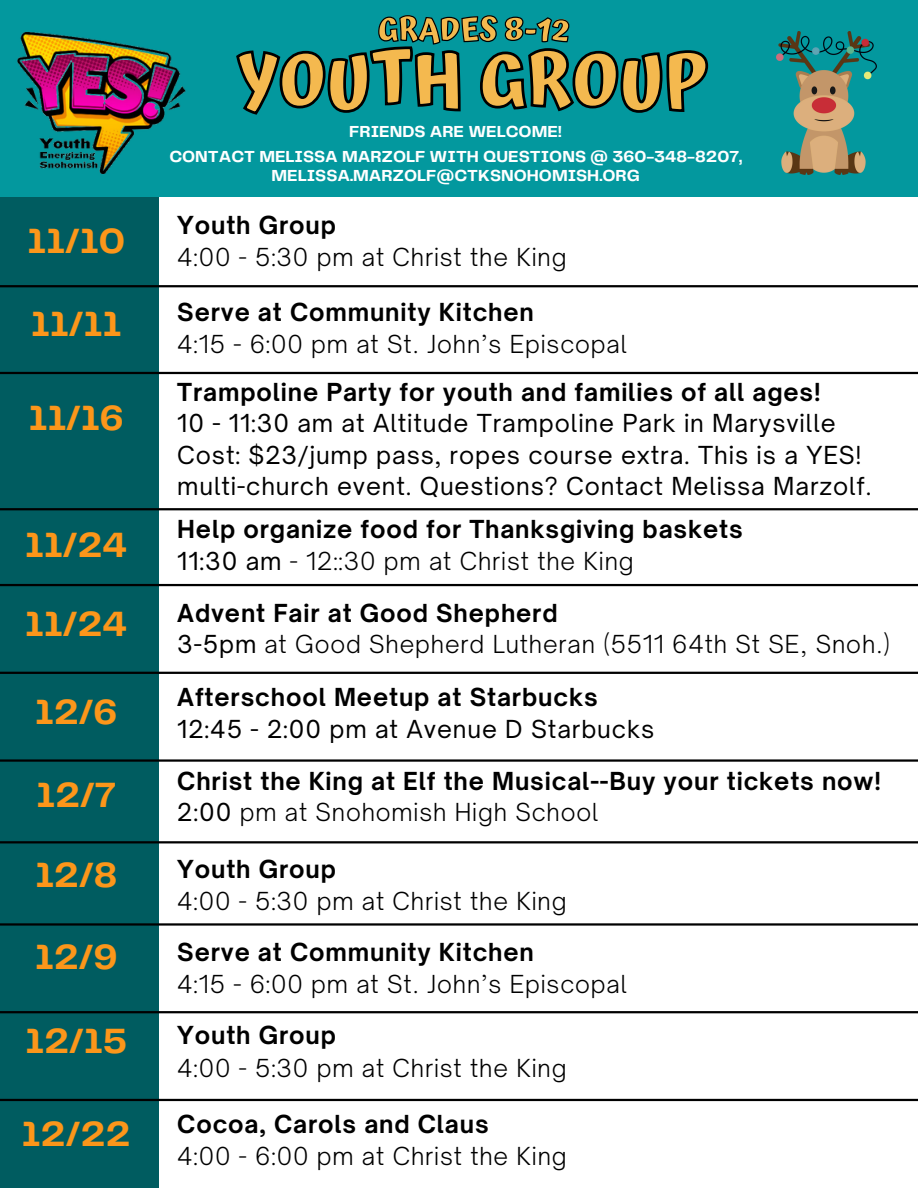
<style>
.page{position:relative;width:918px;height:1188px;background:#fff}
.page>*{position:absolute;margin:0;border:0;box-sizing:border-box;transform-origin:0 0}
.t1{font:700 72.9px "Atma";color:#f4b94f}
.t2{font:700 36.45px "Telegraf";color:#fc961a}
.t3{font:700 31.8px "Atma";color:#f4b94f}
.t4{font:300 23.7px/32.2px "Open Sauce One";letter-spacing:.035em;color:#000}
.t5{font:23.7px/31.5px "Open Sauce One";letter-spacing:.035em;color:#000}
.t6{font:700 23.7px/31.5px "Open Sauce One";letter-spacing:.035em;color:#000}
.t7{font:700 16.65px "Telegraf";color:#fff}
.s1{font-weight:700}
.s2{font-weight:400}
.s3{font-weight:300}
</style>
<div class="page">
<div style="left:0;top:197px;width:159px;height:991px;background:#005c60"></div>
<hr style="left:0;top:584px;width:918px;height:2px;background:#000">
<hr style="left:0;top:508px;width:918px;height:2px;background:#000">
<hr style="left:0;top:672px;width:918px;height:2px;background:#000">
<hr style="left:0;top:759px;width:918px;height:3px;background:#000">
<hr style="left:0;top:841px;width:918px;height:2px;background:#000">
<hr style="left:0;top:372px;width:918px;height:2px;background:#000">
<hr style="left:0;top:923px;width:918px;height:3px;background:#000">
<hr style="left:0;top:285px;width:918px;height:2px;background:#000">
<hr style="left:0;top:1011px;width:918px;height:2px;background:#000">
<hr style="left:0;top:1099px;width:918px;height:2px;background:#000">
<div style="left:0;top:0;width:918px;height:197px;background:#03989e"></div>
<img style="left:17px;top:32px;width:169px;height:143px">
<img style="left:776px;top:31px;width:100px;height:143px">
<svg style="left:236px;top:15px;width:473px;height:100px"></svg>
<h3 class="t3" style="left:378px;top:11px;width:194px">GRADES 8-12</h3>
<h1 class="t1" style="left:238px;top:38px;width:473px">YOUTH GROUP</h1>
<p class="t2" style="left:27px;top:225px;width:99px">11/10</p>
<h2 class="t2" style="left:31px;top:309px;width:92px">11/11</h2>
<h2 class="t2" style="left:28px;top:402px;width:97px">11/16</h2>
<h4 class="t2" style="left:25px;top:529px;width:104px">11/24</h4>
<p class="t7" style="left:349px;top:125px;width:214px">FRIENDS ARE WELCOME!</p>
<h2 class="t7" style="left:169px;top:150px;width:574px">CONTACT MELISSA MARZOLF WITH QUESTIONS @ 360-348-8207,</h2>
<h2 class="t7" style="left:272px;top:169px;width:370px">MELISSA.MARZOLF@CTKSNOHOMISH.ORG</h2>
<h2 class="t4" style="left:177px;top:209px;width:391px"><span class="s1">Youth Group<br></span>4:00 - 5:30 pm at Christ the King</h2>
<p class="t4" style="left:177px;top:296px;width:451px"><span class="s1">Serve at Community Kitchen<br></span>4:15 - 6:00 pm at St. John’s Episcopal</p>
<h2 class="t5" style="left:177px;top:376px;width:696px"><span class="s1">Trampoline Party for youth and families of all ages!<br></span>10 - 11:30 am at Altitude Trampoline Park in Marysville Cost: $23/jump pass, ropes course extra. This is a YES! multi-church event. Questions? Contact Melissa Marzolf.</h2>
<h4 class="t6" style="left:177px;top:514px;width:567px">Help organize food for Thanksgiving baskets<br><span class="s2">11:30 am</span> <span class="s3">- 12::30 pm at Christ the King</span></h4>
<h2 class="t2" style="left:25px;top:608px;width:104px">11/24</h2>
<h2 class="t4" style="left:177px;top:597px;width:714px;line-height:31.5px"><span class="s1">Advent Fair at Good Shepherd<br></span><span class="s2">3-5pm</span> at Good Shepherd Lutheran (5511 64th St SE, Snoh.)</h2>
<h4 class="t2" style="left:35px;top:696px;width:84px">12/6</h4>
<h4 class="t2" style="left:36px;top:779px;width:82px">12/7</h4>
<h2 class="t5" style="left:177px;top:681px;width:478px;line-height:32.2px"><span class="s1">Afterschool Meetup at Starbucks<br></span>12:45 - 2:00 pm at Avenue D Starbucks</h2>
<h2 class="t6" style="left:177px;top:765px;width:705px">Christ the King at Elf the Musical--Buy your tickets now!<br><span class="s2">2:00</span> <span class="s3">pm at Snohomish High School</span></h2>
<h4 class="t2" style="left:35px;top:859px;width:84px">12/8</h4>
<h4 class="t4" style="left:177px;top:853px;width:391px"><span class="s1">Youth Group<br></span>4:00 - 5:30 pm at Christ the King</h4>
<h4 class="t2" style="left:35px;top:941px;width:84px">12/9</h4>
<h2 class="t4" style="left:177px;top:936px;width:451px"><span class="s1">Serve at Community Kitchen<br></span>4:15 - 6:00 pm at St. John’s Episcopal</h2>
<h4 class="t2" style="left:25px;top:1025px;width:103px">12/15</h4>
<h4 class="t2" style="left:22px;top:1119px;width:110px">12/22</h4>
<h4 class="t4" style="left:177px;top:1019px;width:391px"><span class="s1">Youth Group<br></span>4:00 - 5:30 pm at Christ the King</h4>
<h4 class="t4" style="left:177px;top:1108px;width:391px"><span class="s1">Cocoa, Carols and Claus<br></span>4:00 - 6:00 pm at Christ the King</h4>
</div>
